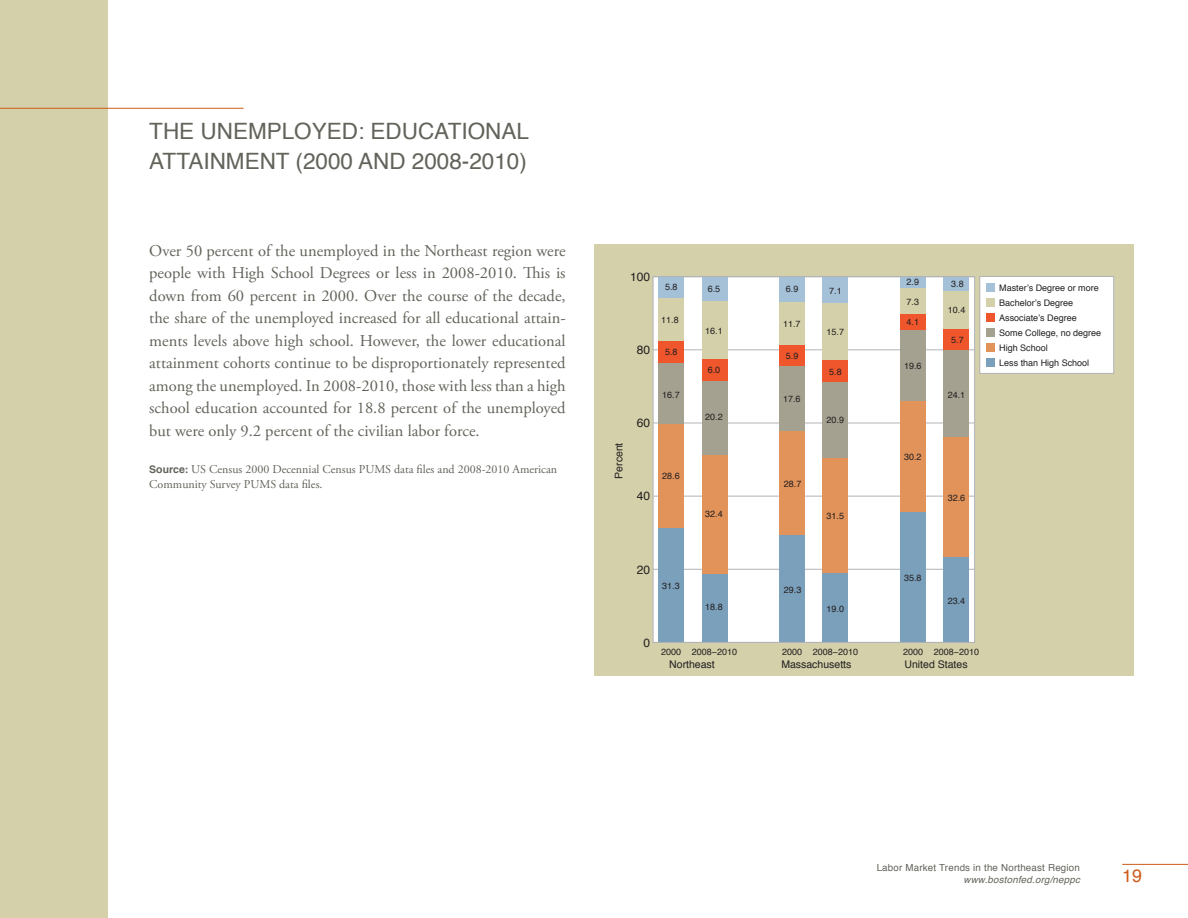
<style>
.page{position:relative;width:1188px;height:918px;background:#fff}
.page>*{position:absolute;margin:0;border:0;box-sizing:border-box;transform-origin:0 0}
.t1{font:22.5px/30px "Helvetica";color:#63635b}
.t2{font:18px "Helvetica";color:#ce5b19}
.BodyText{font:16.5px/22.5px "Adobe Garamond Pro";color:#63635b;text-align:justify}
.BodyText-2{font:12px/15px "Adobe Garamond Pro";color:#63635b}
.t3{font:12px "Helvetica";color:#231f20}
.t4{font:10.5px "Helvetica";color:#231f20}
.t5{font:9.75px "Helvetica";letter-spacing:.02em;color:#63635b}
.t6{font:italic 9.75px "Helvetica";letter-spacing:.02em;color:#63635b}
.t7{font:9px/15px "Helvetica";color:#231f20}
.s1{font-family:"Helvetica";font-weight:700;font-size:10.5px}
</style>
<div class="page">
<div style="left:0;top:0;width:108px;height:918px;background:#d3d0aa"></div>
<hr style="left:1122px;top:864px;width:66px;height:1px;background:#ce5b19">
<hr style="left:0;top:108px;width:244px;height:1px;background:#ce5b19">
<div style="left:594px;top:244px;width:540px;height:432px;background:#d3d0aa"></div>
<div style="left:653px;top:277px;width:322px;height:365px;background:#fff"></div>
<hr style="left:653px;top:349px;width:322px;height:1px;background:#b2b3b7">
<hr style="left:653px;top:423px;width:322px;height:1px;background:#b2b3b7">
<hr style="left:653px;top:496px;width:322px;height:1px;background:#b2b3b7">
<hr style="left:653px;top:569px;width:322px;height:1px;background:#b2b3b7">
<div style="left:658px;top:528px;width:26px;height:114px;background:#7ba0bb"></div>
<div style="left:658px;top:424px;width:26px;height:104px;background:#e2935a"></div>
<div style="left:658px;top:362px;width:26px;height:62px;background:#a4a190"></div>
<div style="left:658px;top:341px;width:26px;height:21px;background:#f0562c"></div>
<div style="left:658px;top:298px;width:26px;height:43px;background:#d3d0aa"></div>
<div style="left:658px;top:277px;width:26px;height:21px;background:#a4c1d8"></div>
<div style="left:702px;top:574px;width:25px;height:68px;background:#7ba0bb"></div>
<div style="left:702px;top:455px;width:25px;height:119px;background:#e2935a"></div>
<div style="left:702px;top:381px;width:25px;height:74px;background:#a4a190"></div>
<div style="left:702px;top:359px;width:25px;height:22px;background:#f0562c"></div>
<div style="left:702px;top:301px;width:25px;height:58px;background:#d3d0aa"></div>
<div style="left:702px;top:277px;width:25px;height:24px;background:#a4c1d8"></div>
<div style="left:779px;top:535px;width:26px;height:107px;background:#7ba0bb"></div>
<div style="left:779px;top:430px;width:26px;height:105px;background:#e2935a"></div>
<div style="left:779px;top:366px;width:26px;height:64px;background:#a4a190"></div>
<div style="left:779px;top:345px;width:26px;height:21px;background:#f0562c"></div>
<div style="left:779px;top:302px;width:26px;height:43px;background:#d3d0aa"></div>
<div style="left:779px;top:277px;width:26px;height:25px;background:#a4c1d8"></div>
<div style="left:823px;top:573px;width:25px;height:69px;background:#7ba0bb"></div>
<div style="left:823px;top:458px;width:25px;height:115px;background:#e2935a"></div>
<div style="left:823px;top:381px;width:25px;height:77px;background:#a4a190"></div>
<div style="left:823px;top:360px;width:25px;height:21px;background:#f0562c"></div>
<div style="left:823px;top:303px;width:25px;height:57px;background:#d3d0aa"></div>
<div style="left:823px;top:277px;width:25px;height:26px;background:#a4c1d8"></div>
<div style="left:900px;top:511px;width:26px;height:131px;background:#7ba0bb"></div>
<div style="left:900px;top:401px;width:26px;height:110px;background:#e2935a"></div>
<div style="left:900px;top:329px;width:26px;height:72px;background:#a4a190"></div>
<div style="left:900px;top:314px;width:26px;height:15px;background:#f0562c"></div>
<div style="left:900px;top:287px;width:26px;height:27px;background:#d3d0aa"></div>
<div style="left:900px;top:277px;width:26px;height:10px;background:#a4c1d8"></div>
<div style="left:943px;top:557px;width:26px;height:85px;background:#7ba0bb"></div>
<div style="left:943px;top:437px;width:26px;height:120px;background:#e2935a"></div>
<div style="left:943px;top:350px;width:26px;height:87px;background:#a4a190"></div>
<div style="left:943px;top:329px;width:26px;height:21px;background:#f0562c"></div>
<div style="left:943px;top:290px;width:26px;height:39px;background:#d3d0aa"></div>
<div style="left:943px;top:277px;width:26px;height:13px;background:#a4c1d8"></div>
<div style="left:980px;top:276px;width:134px;height:97px;background:#fff"></div>
<div style="left:979px;top:276px;width:135px;height:98px;border:1px solid #b2b3b7"></div>
<div style="left:986px;top:283px;width:9px;height:9px;background:#a4c1d8"></div>
<div style="left:986px;top:298px;width:9px;height:9px;background:#d3d0aa"></div>
<div style="left:986px;top:313px;width:9px;height:9px;background:#f0562c"></div>
<div style="left:986px;top:328px;width:9px;height:9px;background:#a4a190"></div>
<div style="left:986px;top:343px;width:9px;height:9px;background:#e2935a"></div>
<div style="left:986px;top:358px;width:9px;height:9px;background:#7ba0bb"></div>
<div style="left:653px;top:276px;width:322px;height:367px;border:1px solid #b2b3b7"></div>
<p class="t1" style="left:149px;top:118px;width:381px">THE UNEMPLOYED: EDUCATIONAL<br>ATTAINMENT (2000 AND 2008-2010)</p>
<p class="BodyText" style="left:149px;top:240px;width:418px">Over 50 percent of the unemployed in the Northeast region were people with High School Degrees or less in 2008-2010. This is down from 60 percent in 2000. Over the course of the decade, the share of the unemployed increased for all educational attain&shy;ments levels above high school. However, the lower educational attainment cohorts continue to be disproportionately represented among the unemployed. In 2008-2010, those with less than a high school education accounted for 18.8 percent of the unemployed but were only 9.2 percent of the civilian labor force.</p>
<p class="BodyText-2" style="left:149px;top:462px;width:409px"><span class="s1">Source:</span> US Census 2000 Decennial Census PUMS data files and 2008-2010 American<br>Community Survey PUMS data files.</p>
<p class="t3" style="left:630px;top:269px;width:22px">100</p>
<p class="t3" style="left:637px;top:342px;width:15px">80</p>
<p class="t7" style="left:665px;top:280px;width:14px">5.8</p>
<p class="t7" style="left:661px;top:313px;width:19px">11.8</p>
<p class="t7" style="left:665px;top:345px;width:14px">5.8</p>
<p class="t4" style="left:612px;top:479px;width:38px;rotate:-90deg">Percent</p>
<p class="t3" style="left:637px;top:415px;width:15px">60</p>
<p class="t7" style="left:662px;top:388px;width:19px">16.7</p>
<p class="t3" style="left:637px;top:488px;width:15px">40</p>
<p class="t7" style="left:662px;top:469px;width:19px">28.6</p>
<p class="t7" style="left:708px;top:281px;width:14px">6.5</p>
<p class="t7" style="left:705px;top:324px;width:19px">16.1</p>
<p class="t7" style="left:708px;top:363px;width:14px">6.0</p>
<p class="t7" style="left:705px;top:410px;width:19px">20.2</p>
<p class="t7" style="left:705px;top:507px;width:19px">32.4</p>
<p class="t7" style="left:786px;top:282px;width:14px">6.9</p>
<p class="t7" style="left:783px;top:317px;width:19px">11.7</p>
<p class="t7" style="left:786px;top:349px;width:14px">5.9</p>
<p class="t7" style="left:783px;top:392px;width:19px">17.6</p>
<p class="t7" style="left:784px;top:477px;width:19px">28.7</p>
<p class="t7" style="left:829px;top:284px;width:14px">7.1</p>
<p class="t7" style="left:827px;top:325px;width:19px">15.7</p>
<p class="t7" style="left:829px;top:365px;width:14px">5.8</p>
<p class="t7" style="left:827px;top:413px;width:19px">20.9</p>
<p class="t7" style="left:827px;top:509px;width:19px">31.5</p>
<p class="t7" style="left:907px;top:275px;width:14px">2.9</p>
<p class="t7" style="left:907px;top:295px;width:14px">7.3</p>
<p class="t7" style="left:907px;top:315px;width:14px">4.1</p>
<p class="t7" style="left:904px;top:359px;width:19px">19.6</p>
<p class="t7" style="left:904px;top:450px;width:19px">30.2</p>
<p class="t7" style="left:951px;top:277px;width:14px">3.8</p>
<p class="t7" style="left:948px;top:303px;width:19px">10.4</p>
<p class="t7" style="left:951px;top:333px;width:14px">5.7</p>
<p class="t7" style="left:948px;top:388px;width:19px">24.1</p>
<p class="t7" style="left:948px;top:491px;width:19px">32.6</p>
<p class="t3" style="left:637px;top:561px;width:15px">20</p>
<p class="t3" style="left:643px;top:634px;width:8px">0</p>
<p class="t7" style="left:662px;top:579px;width:19px">31.3</p>
<p class="t7" style="left:705px;top:600px;width:19px">18.8</p>
<p class="t7" style="left:784px;top:583px;width:19px">29.3</p>
<p class="t7" style="left:827px;top:602px;width:19px">19.0</p>
<p class="t7" style="left:904px;top:571px;width:19px">35.8</p>
<p class="t7" style="left:948px;top:594px;width:19px">23.4</p>
<p class="t7" style="left:661px;top:645px;width:77px">2000 2008−2010</p>
<p class="t7" style="left:782px;top:645px;width:77px">2000 2008−2010</p>
<p class="t7" style="left:903px;top:645px;width:77px">2000 2008−2010</p>
<p class="t4" style="left:669px;top:657px;width:47px">Northeast</p>
<p class="t4" style="left:781px;top:657px;width:72px">Massachusetts</p>
<p class="t4" style="left:905px;top:657px;width:65px">United States</p>
<p class="t7" style="left:999px;top:280px;width:103px">Master’s Degree or more<br>Bachelor’s Degree<br>Associate’s Degree<br>Some College, no degree<br>High School<br>Less than High School</p>
<p class="t5" style="left:877px;top:861px;width:205px">Labor Market Trends in the Northeast Region</p>
<p class="t6" style="left:964px;top:871px;width:118px">www.bostonfed.org/neppc</p>
<p class="t2" style="left:1122px;top:864px;width:22px">19</p>
</div>
